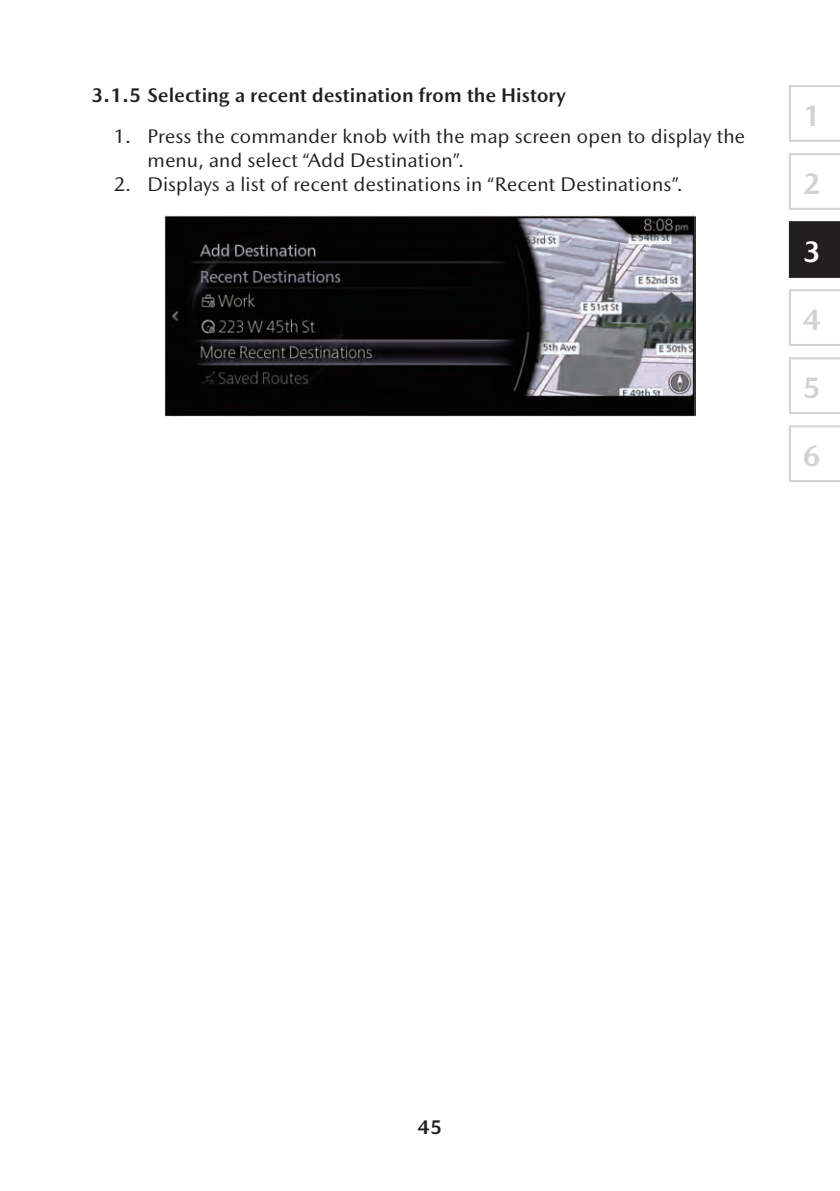
<style>
.page{position:relative;width:840px;height:1191px;background:#fff}
.page>*{position:absolute;margin:0;border:0;box-sizing:border-box;transform-origin:0 0}
.t1{font:700 30px "Mazda Type";color:#d1d2d4}
.t2{font:700 30px "Mazda Type";color:#fff}
.t3{font:20px/24px "Mazda Type";color:#231f20}
.t4{font:700 20px "Mazda Type";color:#231f20}
</style>
<div class="page">
<svg style="left:789px;top:85px;width:50px;height:57px"></svg>
<svg style="left:789px;top:153px;width:50px;height:57px"></svg>
<div style="left:788px;top:221px;width:51px;height:57px;background:#231f20"></div>
<svg style="left:789px;top:289px;width:50px;height:57px"></svg>
<svg style="left:789px;top:357px;width:50px;height:57px"></svg>
<svg style="left:789px;top:425px;width:50px;height:57px"></svg>
<img style="left:164px;top:216px;width:530px;height:200px">
<p class="t4" style="left:91px;top:83px;width:476px">3.1.5 Selecting a recent destination from the History</p>
<p class="t3" style="left:147px;top:124px;width:599px;text-indent:-34px">1. Press the commander knob with the map screen open to display the menu, and select “Add Destination”.</p>
<p class="t3" style="left:113px;top:172px;width:570px">2. Displays a list of recent destinations in “Recent Destinations”.</p>
<h1 class="t1" style="left:801px;top:97px;width:20px">1</h1>
<h1 class="t1" style="left:801px;top:165px;width:20px">2</h1>
<h1 class="t2" style="left:801px;top:233px;width:20px">3</h1>
<h1 class="t1" style="left:801px;top:301px;width:20px">4</h1>
<h1 class="t1" style="left:801px;top:369px;width:20px">5</h1>
<h1 class="t1" style="left:801px;top:438px;width:20px">6</h1>
<p class="t4" style="left:417px;top:1115px;width:27px">45</p>
</div>
